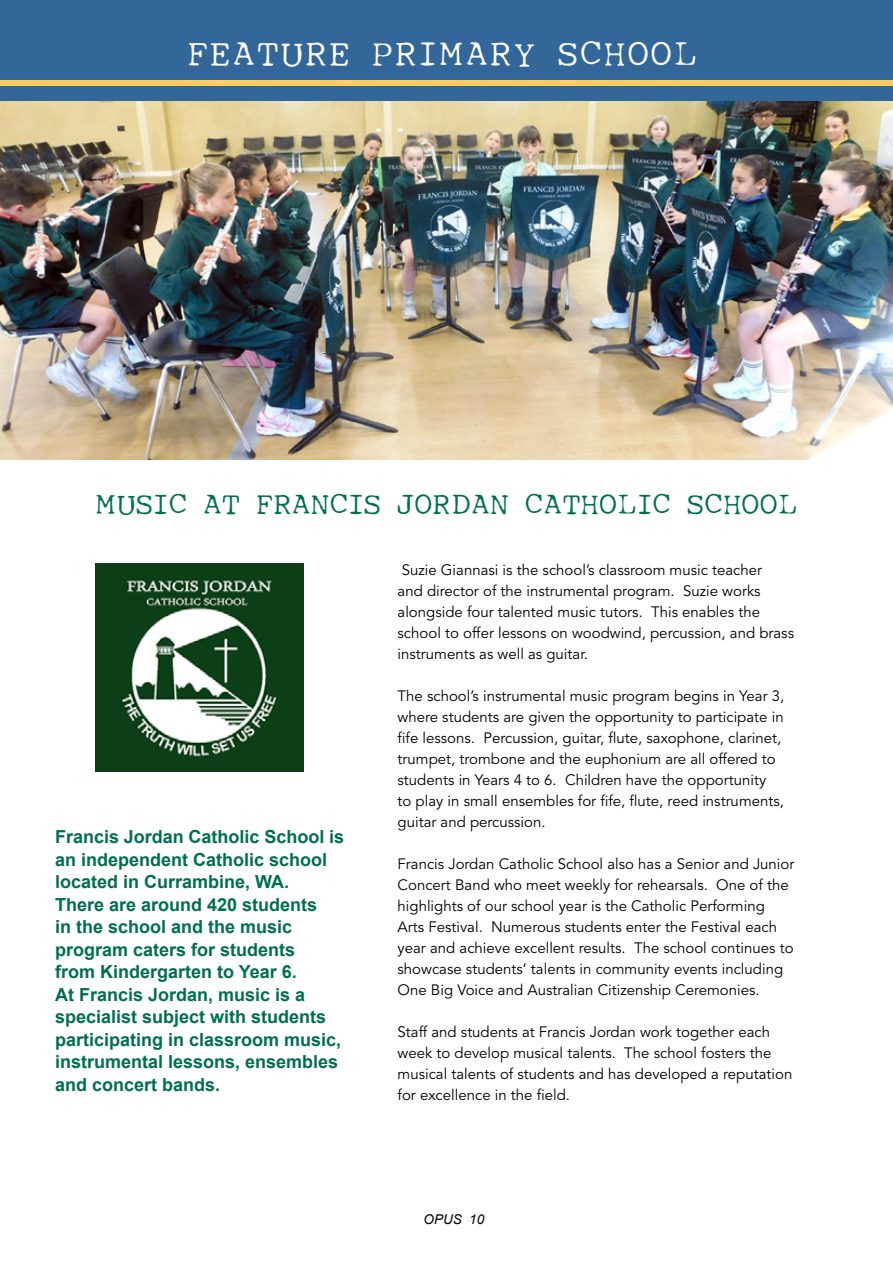
<style>
.page{position:relative;width:893px;height:1263px;background:#fff}
.page>*{position:absolute;margin:0;border:0;box-sizing:border-box;transform-origin:0 0}
.t1{font:36px "My type of font";color:#fff}
.t2{font:30px "My type of font";letter-spacing:-.04em;color:#006f51}
.t3{font:700 18px/22.5px "Arial";color:#006f51}
.t4{font:15px/21px "Avenir LT Pro";color:#000}
.t5{font:italic 13.5px "Arial";color:#000}
</style>
<div class="page">
<div style="left:0;top:0;width:893px;height:101px;background:#369"></div>
<div style="left:0;top:80px;width:893px;height:6px;background:#fc6"></div>
<img style="left:0;top:101px;width:893px;height:358px">
<img style="left:96px;top:563px;width:207px;height:208px">
<h1 class="t1" style="left:187px;top:31px;width:23px">FEA</h1>
<h1 class="t1" style="left:256px;top:31px;width:325px">TURE PRIMARY SCHOO</h1>
<h1 class="t1" style="left:674px;top:31px;width:27px">L</h1>
<h2 class="t2" style="left:94px;top:485px;width:216px">MUSIC AT FRANC</h2>
<h2 class="t2" style="left:348px;top:485px;width:123px">IS JORDAN</h2>
<h2 class="t2" style="left:524px;top:485px;width:271px">CATHOLIC SCHOOL</h2>
<p class="t3" style="left:55px;top:826px;width:291px">Francis Jordan Catholic School is an independent Catholic school located in Currambine, WA.<br>There are around 420 students<br>in the school and the music program caters for students<br>from Kindergarten to Year 6.<br>At Francis Jordan, music is a specialist subject with students participating in classroom music, instrumental lessons, ensembles and concert bands.</p>
<p class="t4" style="left:398px;top:559px;width:398px">Suzie Giannasi is the school’s classroom music teacher<br>and director of the instrumental program. Suzie works alongside four talented music tutors. This enables the school to offer lessons on woodwind, percussion, and brass instruments as well as guitar.</p>
<p class="t4" style="left:398px;top:685px;width:388px">The school’s instrumental music program begins in Year 3, where students are given the opportunity to participate in fife lessons. Percussion, guitar, flute, saxophone, clarinet, trumpet, trombone and the euphonium are all offered to students in Years 4 to 6. Children have the opportunity<br>to play in small ensembles for fife, flute, reed instruments, guitar and percussion.</p>
<p class="t4" style="left:398px;top:853px;width:398px">Francis Jordan Catholic School also has a Senior and Junior Concert Band who meet weekly for rehearsals. One of the highlights of our school year is the Catholic Performing Arts Festival. Numerous students enter the Festival each year and achieve excellent results. The school continues to showcase students’ talents in community events including One Big Voice and Australian Citizenship Ceremonies.</p>
<p class="t4" style="left:398px;top:1021px;width:396px">Staff and students at Francis Jordan work together each week to develop musical talents. The school fosters the musical talents of students and has developed a reputation for excellence in the field.</p>
<p class="t5" style="left:424px;top:1211px;width:62px">OPUS 10</p>
</div>
